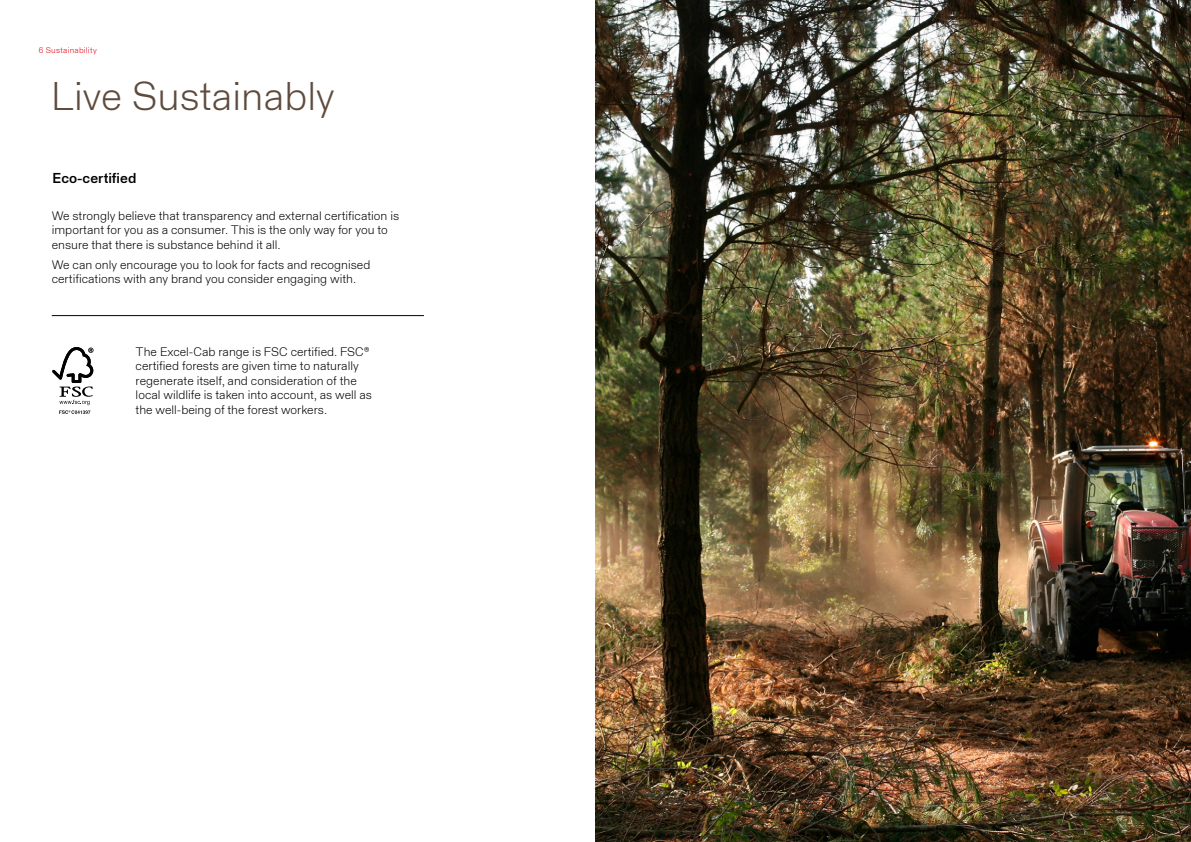
<style>
.page{position:relative;width:1191px;height:842px;background:#fff}
.page>*{position:absolute;margin:0;border:0;box-sizing:border-box;transform-origin:0 0}
.t1{font:300 39px "Staff Grotesk";color:#5e4b3d}
.t2{font:500 14px "Staff Grotesk";color:#000}
.t3{font:300 12px/14.4px "Staff Grotesk";color:#000}
.t4{font:300 8px "Staff Grotesk";letter-spacing:.03em;color:#e30613}
</style>
<div class="page">
<img style="left:595px;top:0;width:596px;height:842px">
<svg style="left:52px;top:347px;width:41px;height:67px"></svg>
<hr style="left:52px;top:315px;width:372px;height:1px;background:#020203">
<p class="t4" style="left:39px;top:45px;width:60px">6 Sustainability</p>
<h1 class="t1" style="left:51px;top:72px;width:285px">Live Sustainably</h1>
<p class="t2" style="left:52px;top:170px;width:85px">Eco-certified</p>
<p class="t3" style="left:52px;top:208px;width:349px">We strongly believe that transparency and external certification is important for you as a consumer. This is the only way for you to ensure that there is substance behind it all.</p>
<p class="t3" style="left:52px;top:257px;width:320px">We can only encourage you to look for facts and recognised certifications with any brand you consider engaging with.</p>
<p class="t3" style="left:136px;top:344px;width:238px">The Excel-Cab range is FSC certified. FSC® certified forests are given time to naturally regenerate itself, and consideration of the local wildlife is taken into account, as well as the well-being of the forest workers.</p>
</div>
